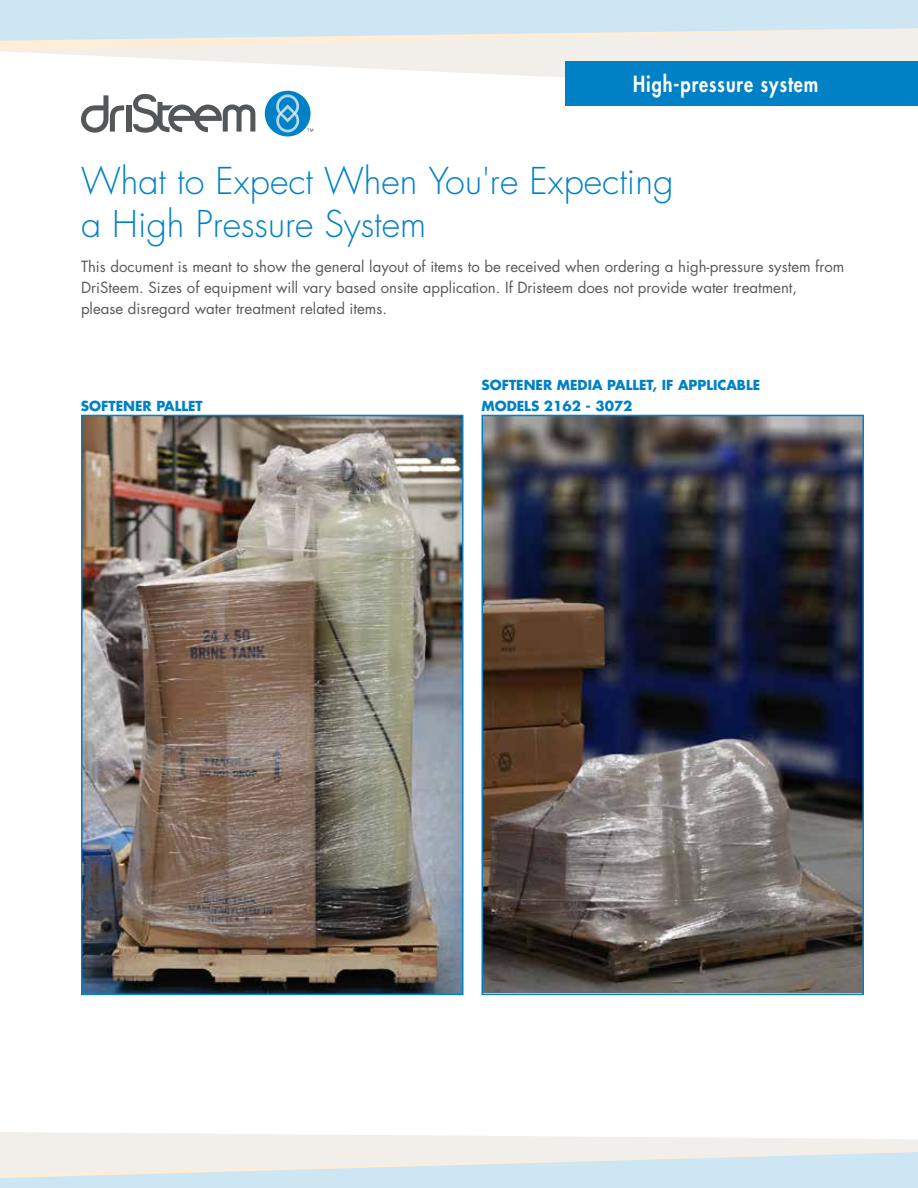
<style>
.page{position:relative;width:918px;height:1188px;background:#fff}
.page>*{position:absolute;margin:0;border:0;box-sizing:border-box;transform-origin:0 0}
.t1{font:300 36px/43.2px "Futura Std";color:#0081c6}
.t2{font:800 21.6px "Futura Std";letter-spacing:.055em;color:#fff;scale:.83 1}
.t3{font:15px/21px "Futura Std";color:#58595b}
.t4{font:700 13.5px "Futura Std";color:#0081c6}
</style>
<div class="page">
<svg style="left:0;top:1132px;width:918px;height:56px;background:#e3ecef"></svg>
<svg style="left:2px;top:51px;width:916px;height:44px"></svg>
<svg style="left:0;top:0;width:918px;height:51px;background:#d9e8ef"></svg>
<div style="left:566px;top:62px;width:352px;height:44px;background:#0081c6"></div>
<div style="left:265px;top:91px;width:46px;height:45px;background:#0081c6;border-radius:50%"></div>
<svg style="left:275px;top:94px;width:25px;height:39px"></svg>
<div style="left:126px;top:105px;width:5px;height:27px;background:#53575a"></div>
<svg style="left:81px;top:95px;width:43px;height:38px"></svg>
<svg style="left:132px;top:94px;width:123px;height:39px"></svg>
<svg style="left:307px;top:129px;width:6px;height:3px"></svg>
<img style="left:84px;top:418px;width:377px;height:574px">
<div style="left:81px;top:415px;width:383px;height:580px;border:2px solid #0081c6"></div>
<img style="left:485px;top:418px;width:376px;height:574px">
<div style="left:482px;top:415px;width:382px;height:580px;border:2px solid #0081c6"></div>
<h2 class="t2" style="left:633px;top:70px;width:225px">High-pressure system</h2>
<h1 class="t1" style="left:81px;top:160px;width:594px">What to Expect When You're Expecting a High Pressure System</h1>
<p class="t3" style="left:81px;top:256px;width:765px">This document is meant to show the general layout of items to be received when ordering a high-pressure system from<br>DriSteem. Sizes of equipment will vary based onsite application. If Dristeem does not provide water treatment,<br>please disregard water treatment related items.</p>
<p class="t4" style="left:482px;top:376px;width:280px">SOFTENER MEDIA PALLET, IF APPLICABLE</p>
<p class="t4" style="left:81px;top:397px;width:123px">SOFTENER PALLET</p>
<p class="t4" style="left:482px;top:397px;width:153px">MODELS 2162 - 3072</p>
</div>
